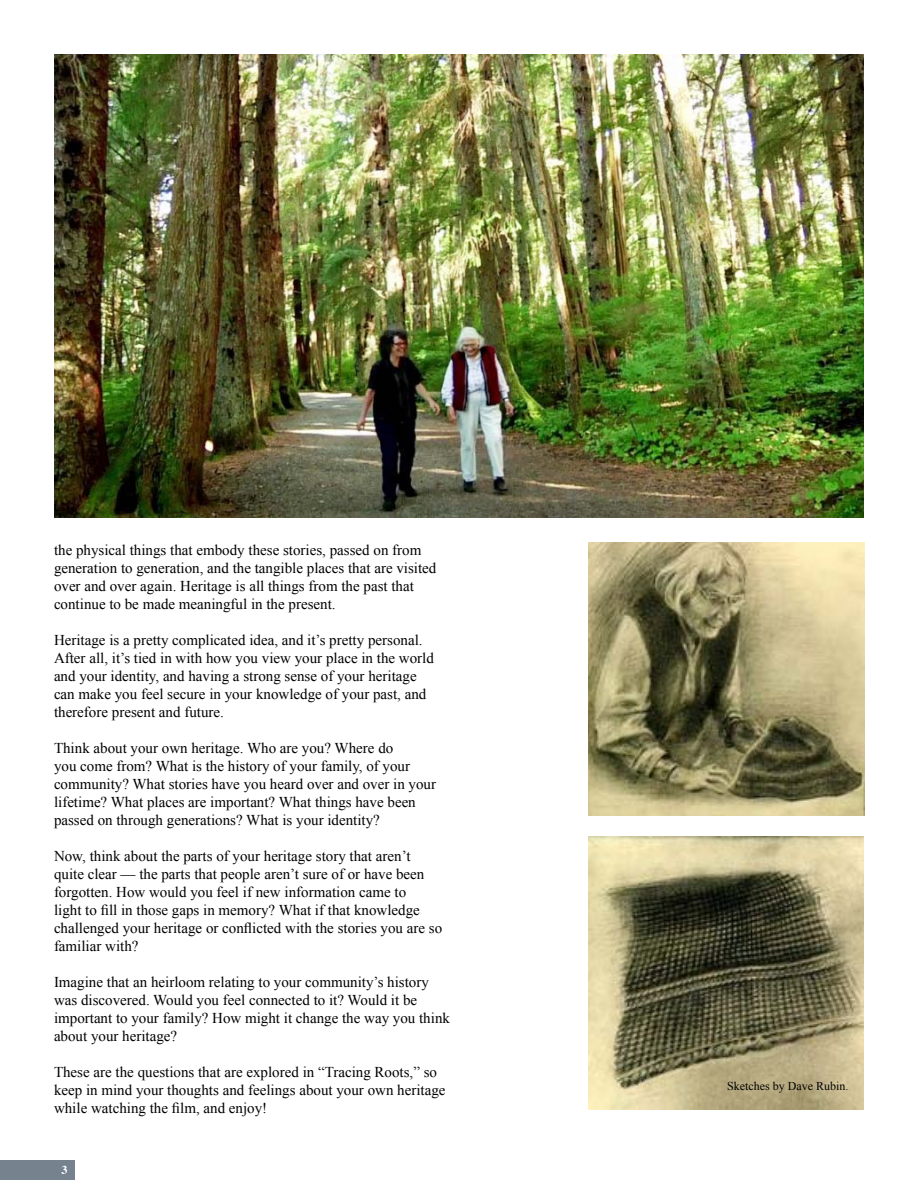
<style>
.page{position:relative;width:918px;height:1188px;background:#fff}
.page>*{position:absolute;margin:0;border:0;box-sizing:border-box;transform-origin:0 0}
.t1{font:15px/18px "Times New Roman";color:#000}
.t2{font:12px "Times New Roman";color:#000}
.t3{font:700 12px "Times";color:#fff}
</style>
<div class="page">
<div style="left:0;top:1160px;width:74px;height:19px;background:#76828e"></div>
<img style="left:54px;top:54px;width:810px;height:464px">
<img style="left:588px;top:542px;width:277px;height:274px">
<img style="left:588px;top:837px;width:276px;height:273px">
<p class="t1" style="left:54px;top:541px;width:384px">the physical things that embody these stories, passed on from generation to generation, and the tangible places that are visited over and over again. Heritage is all things from the past that continue to be made meaningful in the present.</p>
<p class="t1" style="left:54px;top:631px;width:381px">Heritage is a pretty complicated idea, and it’s pretty personal.<br>After all, it’s tied in with how you view your place in the world and your identity, and having a strong sense of your heritage can make you feel secure in your knowledge of your past, and therefore present and future.</p>
<p class="t1" style="left:54px;top:739px;width:384px">Think about your own heritage. Who are you? Where do<br>you come from? What is the history of your family, of your community? What stories have you heard over and over in your lifetime? What places are important? What things have been passed on through generations? What is your identity?</p>
<p class="t1" style="left:54px;top:847px;width:390px">Now, think about the parts of your heritage story that aren’t quite clear — the parts that people aren’t sure of or have been forgotten. How would you feel if new information came to<br>light to fill in those gaps in memory? What if that knowledge challenged your heritage or conflicted with the stories you are so familiar with?</p>
<p class="t1" style="left:54px;top:973px;width:398px">Imagine that an heirloom relating to your community’s history was discovered. Would you feel connected to it? Would it be important to your family? How might it change the way you think about your heritage?</p>
<p class="t1" style="left:54px;top:1063px;width:393px">These are the questions that are explored in “Tracing Roots,” so keep in mind your thoughts and feelings about your own heritage while watching the film, and enjoy!</p>
<p class="t3" style="left:61px;top:1159px;width:7px">3</p>
<p class="t2" style="left:727px;top:1078px;width:123px">Sketches by Dave Rubin.</p>
</div>
